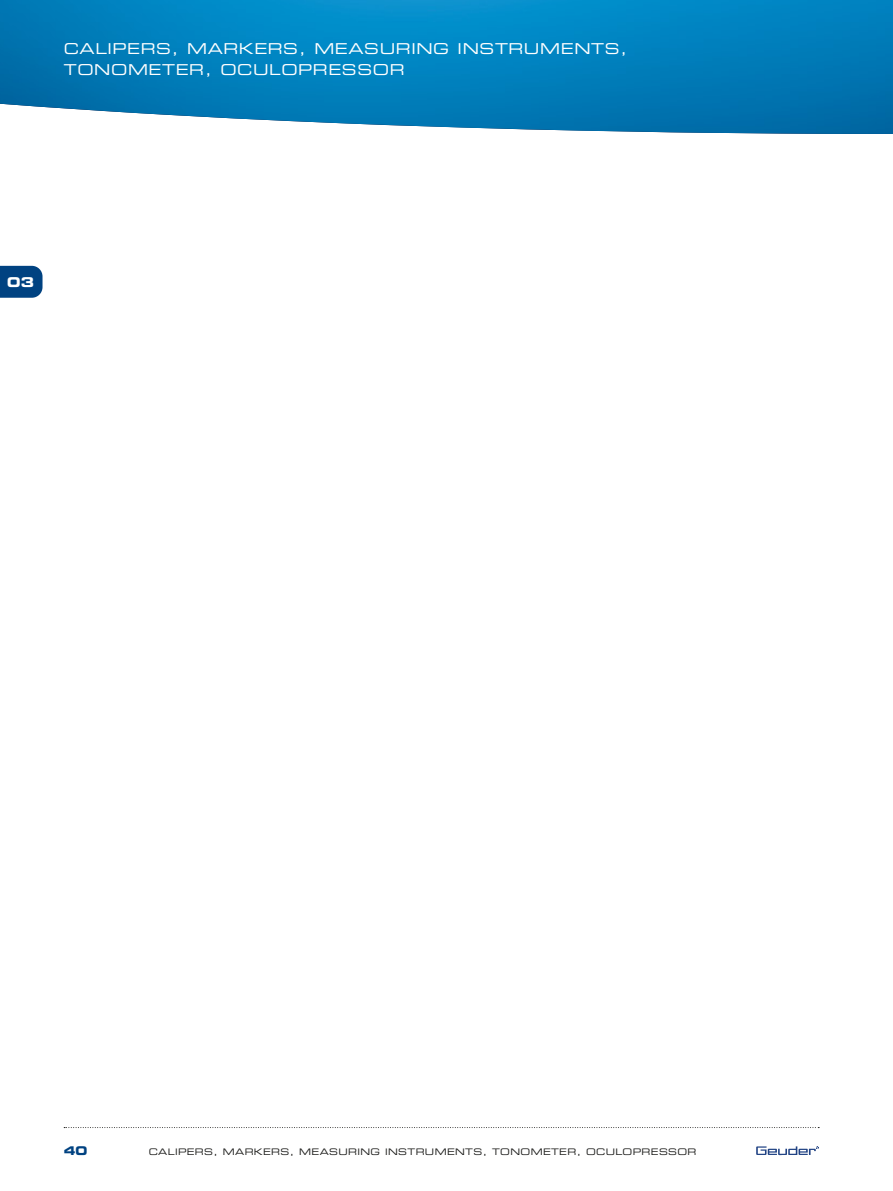
<style>
.page{position:relative;width:893px;height:1191px;background:#fff}
.page>*{position:absolute;margin:0;border:0;box-sizing:border-box;transform-origin:0 0}
.t1{font:15px/21px "Eurostile LT Std Ex 2";letter-spacing:.04em;color:#fff}
.t2{font:13.5px "Eurostile LT Std Bold Ex 2";color:#fff}
.t3{font:12px "Eurostile LT Std Bold Ex 2";color:#004281}
.t4{font:9px "Eurostile LT Std Ex 2";letter-spacing:.04em;color:#1a1a18}
</style>
<div class="page">
<img style="left:0;top:0;width:893px;height:134px">
<svg style="left:64px;top:1127px;width:755px;height:1px"></svg>
<svg style="left:756px;top:1146px;width:63px;height:9px"></svg>
<svg style="left:0;top:266px;width:43px;height:32px"></svg>
<p class="t1" style="left:64px;top:38px;width:565px">CALIPERS, MARKERS, MEASURING INSTRUMENTS,<br>TONOMETER, OCULOPRESSOR</p>
<p class="t2" style="left:7px;top:272px;width:29px">03</p>
<p class="t3" style="left:64px;top:1142px;width:25px">40</p>
<p class="t4" style="left:149px;top:1145px;width:549px">CALIPERS, MARKERS, MEASURING INSTRUMENTS, TONOMETER, OCULOPRESSOR</p>
</div>
